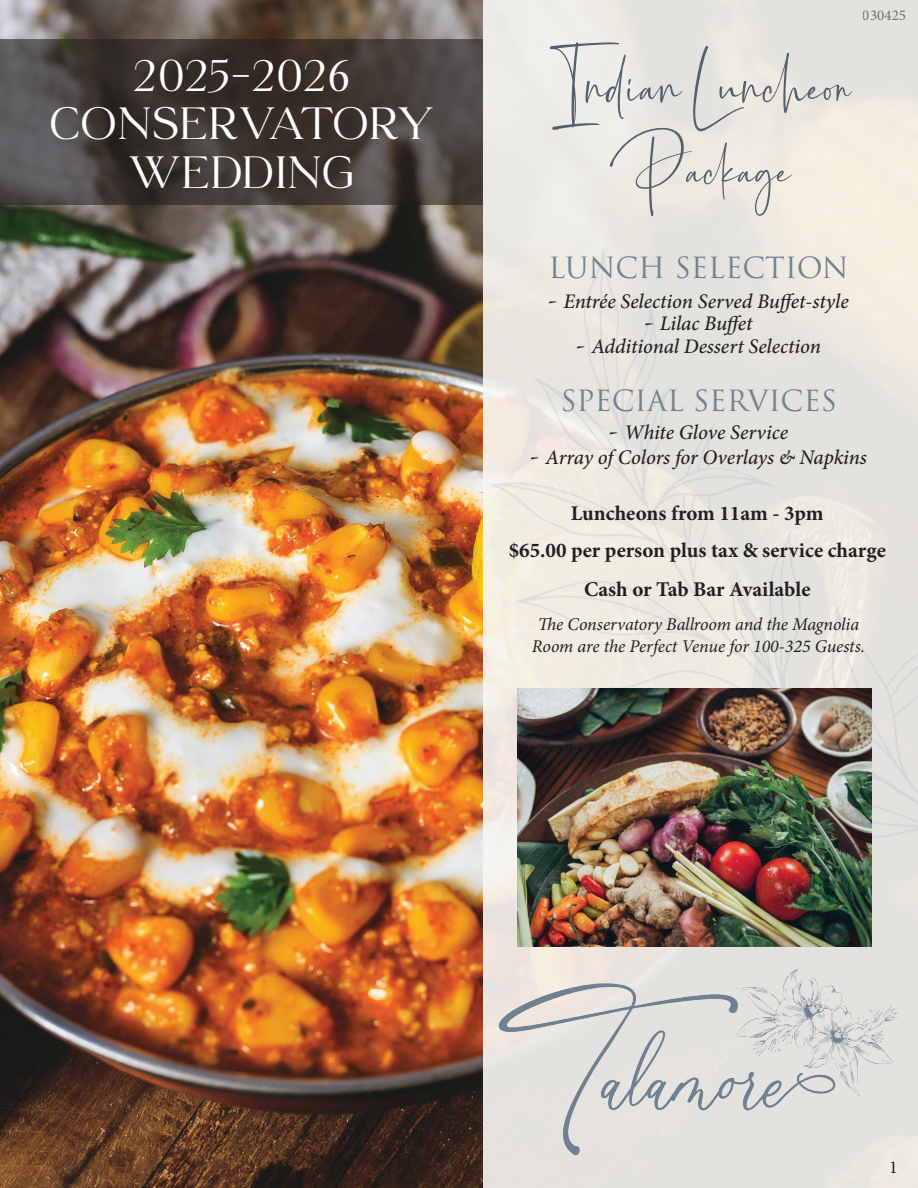
<style>
.page{position:relative;width:918px;height:1188px;background:#fff}
.page>*{position:absolute;margin:0;border:0;box-sizing:border-box;transform-origin:0 0}
.t1{font:81px "Le Mores Collection Script Reg";color:#52606d}
.t2{font:72px "Le Mores Collection Script Reg";color:#52606d}
.t3{font:40.5px/48.6px "LE MORES COLLECTION SERIF Reg";color:#fff;text-align:center}
.t4{font:28.5px "Trajan Pro";color:#708292}
.t5{font:700 21px/38.2px "Minion Pro";color:#231f20;text-align:center}
.t6{font:italic 500 20.7px "Minion Pro";letter-spacing:-.005em;color:#231f20}
.t7{font:italic 18px/21.6px "Minion Pro";letter-spacing:-.005em;color:#231f20;text-align:center}
.t8{font:18px "Minion Pro";color:#231f20}
.t9{font:15px "Minion Pro";color:#231f20}
.s1{font-family:"Trajan Pro";font-weight:700;font-style:normal}
</style>
<div class="page">
<img style="left:0;top:0;width:483px;height:1188px">
<div style="left:483px;top:0;width:435px;height:1188px;background:#e8e5df"></div>
<img style="left:376px;top:151px;width:542px;height:821px">
<svg style="left:0;top:39px;width:483px;height:166px;background:#433c38"></svg>
<img style="left:498px;top:970px;width:399px;height:186px">
<img style="left:517px;top:688px;width:354px;height:258px">
<h3 class="t3" style="left:49px;top:52px;width:386px">2025-2026<br>CONSERVATORY<br>WEDDING</h3>
<h1 class="t1" style="left:550px;top:24px;width:305px">Indian Luncheon</h1>
<h2 class="t2" style="left:610px;top:115px;width:183px">Package</h2>
<p class="t9" style="left:863px;top:5px;width:45px">030425</p>
<h3 class="t4" style="left:549px;top:249px;width:302px">LUNCH SELECTION</h3>
<p class="t6" style="left:549px;top:287px;width:302px"><span class="s1">-</span> Entrée Selection Served Buffet-style</p>
<p class="t6" style="left:645px;top:309px;width:109px"><span class="s1">-</span> Lilac Buffet</p>
<p class="t6" style="left:576px;top:332px;width:246px"><span class="s1">-</span> Additional Dessert Selection</p>
<h3 class="t4" style="left:560px;top:383px;width:278px">SPECIAL SERVICES</h3>
<p class="t6" style="left:609px;top:418px;width:181px"><span class="s1">-</span> White Glove Service</p>
<p class="t6" style="left:530px;top:443px;width:338px"><span class="s1">-</span> Array of Colors for Overlays &amp; Napkins</p>
<p class="t5" style="left:509px;top:493px;width:379px">Luncheons from 11am - 3pm<br>$65.00 per person plus tax &amp; service charge<br>Cash or Tab Bar Available</p>
<p class="t7" style="left:532px;top:614px;width:335px">The Conservatory Ballroom and the Magnolia<br>Room are the Perfect Venue for 100-325 Guests.</p>
<p class="t8" style="left:889px;top:1155px;width:10px">1</p>
</div>
